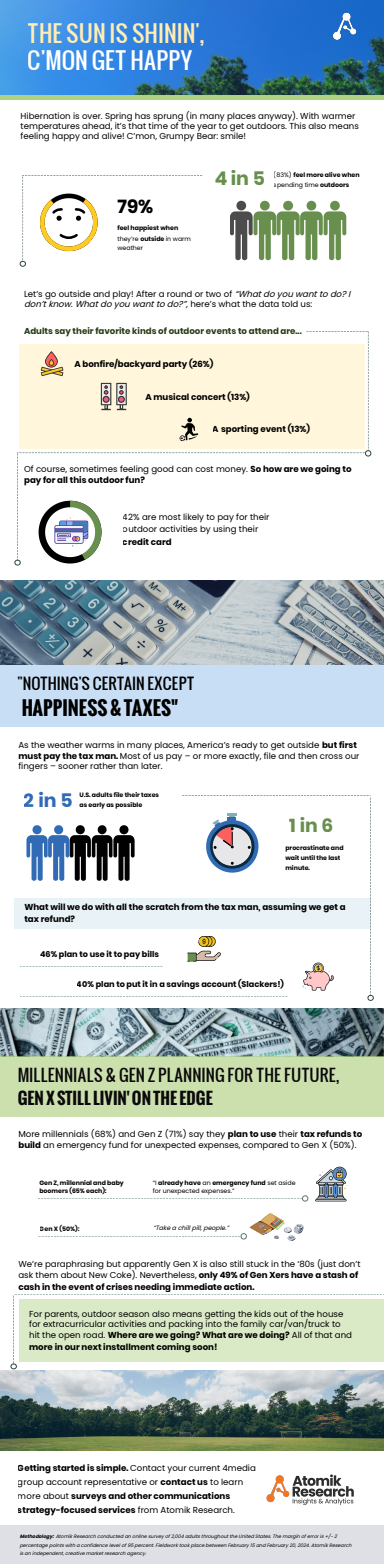
<style>
.page{position:relative;width:384px;height:1564px;background:#fff}
.page>*{position:absolute;margin:0;border:0;box-sizing:border-box;transform-origin:0 0}
.t1{font:22.62px "Oswald";color:#ffedb3}
.t2{font:22.62px "Oswald";color:#fff}
.t3{font:700 19.19px "Oswald";color:#000}
.t4{font:700 18.88px "Poppins";color:#316bb5}
.t5{font:700 18.88px "Poppins";color:#688f4e}
.t6{font:700 18.69px "Poppins";color:#688f4e}
.t7{font:700 18.69px "Poppins";color:#000}
.t8{font:16.31px "Oswald";color:#0b090b}
.t9{font:700 16.31px "Oswald";color:#0b090b}
.t10{font:15.31px "Oswald";color:#000}
.t11{font:8.62px/11.5px "Poppins";color:#000}
.t12{font:700 8.62px/11.5px "Poppins";color:#000}
.t13{font:700 8.62px "Poppins";color:#243c12}
.t14{font:700 8.12px "Poppins";color:#000}
.t15{font:700 6.25px/10.1px "Poppins";color:#000}
.t16{font:6.25px/7.7px "Poppins";color:#000}
.t17{font:italic 6.25px "Poppins";color:#000}
.t18{font:700 6.19px/10px "Poppins";color:#000}
.t19{font:italic 4.81px/8.6px "Poppins";color:#000}
.s1{font-weight:400}
.s2{font-style:italic}
.s3{font-weight:700}
</style>
<div class="page">
<img style="left:0;top:0;width:383px;height:95px">
<img style="left:0;top:581px;width:382px;height:84px">
<div style="left:0;top:665px;width:383px;height:62px;background:#c8def5"></div>
<img style="left:0;top:1009px;width:382px;height:47px">
<div style="left:0;top:1056px;width:383px;height:61px;background:#cbe0ad"></div>
<img style="left:0;top:1371px;width:383px;height:80px">
<div style="left:0;top:1525px;width:383px;height:38px;background:#dfe0e5"></div>
<div style="left:0;top:95px;width:383px;height:5px;background:#b1d182"></div>
<img style="left:323px;top:0;width:36px;height:52px">
<img style="left:266px;top:1474px;width:88px;height:31px">
<svg style="left:38px;top:1195px;width:270px;height:6px"></svg>
<svg style="left:230px;top:201px;width:115px;height:59px"></svg>
<svg style="left:315px;top:1167px;width:32px;height:34px"></svg>
<svg style="left:38px;top:1213px;width:265px;height:28px"></svg>
<svg style="left:20px;top:175px;width:182px;height:92px"></svg>
<svg style="left:11px;top:1294px;width:372px;height:75px"></svg>
<svg style="left:14px;top:331px;width:356px;height:234px"></svg>
<svg style="left:20px;top:795px;width:353px;height:206px"></svg>
<h1 class="t1" style="left:28px;top:16px;width:178px">THE SUN IS SHININ',</h1>
<h1 class="t2" style="left:28px;top:43px;width:166px">C'MON GET HAPPY</h1>
<p class="t11" style="left:21px;top:111px;width:339px;line-height:10.3px">Hibernation is over. Spring has sprung (in many places anyway). With warmer temperatures ahead, it’s that time of the year to get outdoors. This also means feeling happy and alive! C’mon, Grumpy Bear: smile!</p>
<h3 class="t7" style="left:117px;top:194px;width:37px">79%</h3>
<p class="t15" style="left:117px;top:223px;width:75px">feel happiest when <span class="s1">they’re</span> outside <span class="s1">in warm</span></p>
<p class="t16" style="left:117px;top:244px;width:27px">weather</p>
<h3 class="t5" style="left:214px;top:166px;width:52px">4in5</h3>
<p class="t15" style="left:273px;top:170px;width:87px"><span class="s1">(83%)</span> feel more alive when <span class="s1">spending time</span> outdoors</p>
<p class="t11" style="left:24px;top:289px;width:329px;line-height:10.6px">Let’s go outside and play! After a round or two of <span class="s2">“Whatdo you wantto do? I don’tknow.Whatdo you wantto do?”,</span>h e r e ’ s w h a t t h e d a t a t o l d u s :</p>
<p class="t13" style="left:24px;top:325px;width:278px">Adults say their favorite kinds of outdoor events to attend are...</p>
<p class="t12" style="left:74px;top:358px;width:140px">A bonfire/backyard party (26%)</p>
<p class="t12" style="left:145px;top:391px;width:106px">A musical concert (13%)</p>
<p class="t12" style="left:212px;top:423px;width:98px">A sporting event (13%)</p>
<p class="t11" style="left:24px;top:463px;width:328px">Of course, sometimes feeling good can cost money. <span class="s3">So how are we going to pay for all this outdoor fun?</span></p>
<p class="t11" style="left:123px;top:512px;width:148px;line-height:12px">42% are most likely to pay for their outdoor activities by using their</p>
<p class="t12" style="left:123px;top:536px;width:50px">credit card</p>
<h3 class="t10" style="left:17px;top:671px;width:178px">"NOTHING'S CERTAIN EXCEPT</h3>
<h2 class="t3" style="left:21px;top:694px;width:158px">HAPPINESS &amp; TAXES"</h2>
<p class="t11" style="left:18px;top:739px;width:342px">As the weather warms in many places, America’s ready to get outside <span class="s3">but first must pay the tax man.</span> Most of us pay – or more exactly, file and then cross our</p>
<p class="t11" style="left:18px;top:761px;width:145px">fingers – sooner rather than later.</p>
<h3 class="t4" style="left:24px;top:787px;width:50px">2in5</h3>
<p class="t15" style="left:79px;top:790px;width:81px">U.S. adults file their taxes as early as possible</p>
<h3 class="t6" style="left:289px;top:812px;width:45px">1in6</h3>
<p class="t18" style="left:285px;top:843px;width:60px">procrastinate and wait until the last minute.</p>
<p class="t12" style="left:24px;top:902px;width:322px">What will we do with all the scratch from the tax man, assuming we get a tax refund?</p>
<p class="t14" style="left:40px;top:949px;width:120px">46% plan to use it to pay bills</p>
<p class="t14" style="left:77px;top:978px;width:208px">40% plan to put it in a savings account (Slackers!)</p>
<h3 class="t8" style="left:17px;top:1062px;width:323px">MILLENNIALS &amp; GEN Z PLANNING FOR THE FUTURE,</h3>
<h3 class="t9" style="left:17px;top:1086px;width:196px">GEN X STILL LIVIN' ON THE EDGE</h3>
<p class="t11" style="left:18px;top:1128px;width:344px">More millennials (68%) and Gen Z (71%) say they <span class="s3">plan to use</span> their <span class="s3">tax refunds to build</span> an emergency fund for unexpected expenses, compared to Gen X (50%).</p>
<p class="t15" style="left:39px;top:1179px;width:86px;line-height:8.1px">Gen Z, millennial and baby boomers (65% each):</p>
<p class="t15" style="left:40px;top:1223px;width:41px">Gen X (50%):</p>
<p class="t16" style="left:152px;top:1179px;width:144px">“I <span class="s3">already have</span> an <span class="s3">emergency fund</span> set aside for unexpected expenses.”</p>
<p class="t17" style="left:153px;top:1225px;width:79px">“Take a chillpill,people.”</p>
<p class="t11" style="left:18px;top:1259px;width:343px;line-height:11.2px">We’re paraphrasing but apparently Gen X is also still stuck in the ‘80s (just don’t ask them about New Coke). Nevertheless, <span class="s3">only 49% of Gen Xers have a stash of cash in the event of crises needing immediate action.</span></p>
<p class="t11" style="left:29px;top:1309px;width:324px;line-height:11px">For parents, outdoor season also means getting the kids out of the house for extracurricular activities and packing into the family car/van/truck to hit the open road. <span class="s3">Where are we going? What are we doing?</span> All of that and <span class="s3">more in our next installment coming soon!</span></p>
<p class="t11" style="left:18px;top:1461px;width:239px;line-height:13.9px"><span class="s3">Getting started is simple.</span> Contact your current 4media group account representative or <span class="s3">contact us</span> to learn more about <span class="s3">surveys and other communications strategy-focused services</span> from Atomik Research.</p>
<p class="t19" style="left:20px;top:1532px;width:334px"><span class="s3">Methodology:</span> Atomik Research conducted an online survey of2,004 adults throughoutthe United States.The margin oferroris +/- 2 percentage points with a confidence levelof95 percent.Fieldwork took place between February 15 and February 20,2024.Atomik Research is an independent,creative marketresearch agency.</p>
</div>
